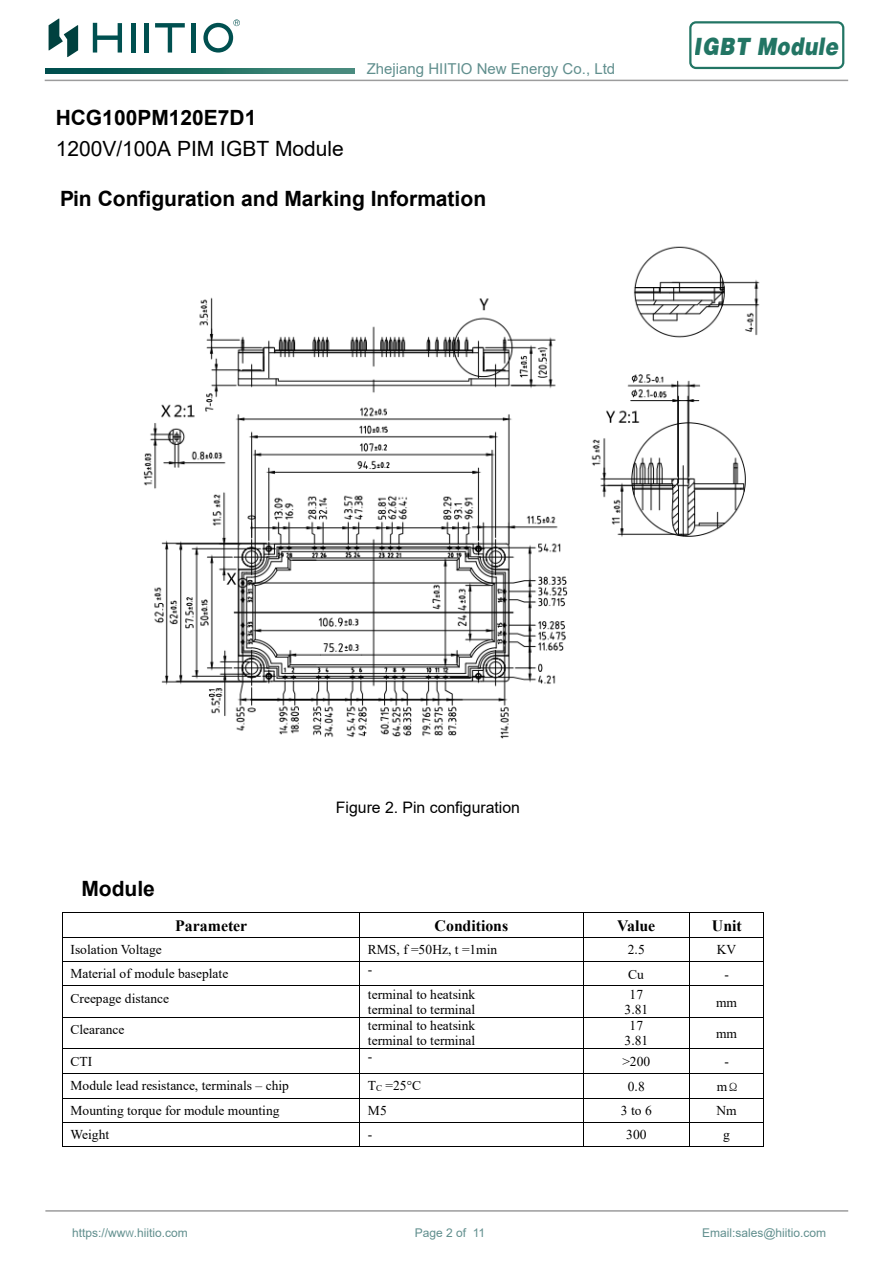
<style>
.page{position:relative;width:893px;height:1263px;background:#fff}
.page>*{position:absolute;margin:0;border:0;box-sizing:border-box;transform-origin:0 0}
.t1{font:24px "HGF9 X CNKI";color:#227564;scale:.86 1}
.t2{font:700 21px "Arial";color:#000}
.t3{font:21px "Arial";color:#000}
.t4{font:700 15.9px "Times New Roman";color:#000}
.t5{font:15.9px "Arial";color:#000}
.t6{font:15px "Arial";color:#618f8e}
.t7{font:13.5px/15.3px "Times New Roman";color:#000}
.t8{font:12px "Arial";color:#618f8e}
.s1{font-size:9px}
.s2{font-family:"Adobe Song Std";font-weight:300;font-size:12px}
</style>
<div class="page">
<hr style="left:63px;top:912px;width:296px;height:1px;background:#000">
<hr style="left:360px;top:912px;width:223px;height:1px;background:#000">
<hr style="left:583px;top:912px;width:106px;height:1px;background:#000">
<hr style="left:690px;top:912px;width:73px;height:1px;background:#000">
<hr style="left:63px;top:937px;width:296px;height:1px;background:#000">
<hr style="left:360px;top:937px;width:223px;height:1px;background:#000">
<hr style="left:583px;top:937px;width:106px;height:1px;background:#000">
<hr style="left:690px;top:937px;width:73px;height:1px;background:#000">
<hr style="left:63px;top:961px;width:296px;height:1px;background:#000">
<hr style="left:360px;top:961px;width:223px;height:1px;background:#000">
<hr style="left:583px;top:961px;width:106px;height:1px;background:#000">
<hr style="left:690px;top:961px;width:73px;height:1px;background:#000">
<svg style="left:62px;top:912px;width:1px;height:74px"></svg>
<hr style="left:63px;top:986px;width:296px;height:1px;background:#000">
<svg style="left:359px;top:912px;width:1px;height:74px"></svg>
<hr style="left:360px;top:986px;width:223px;height:1px;background:#000">
<svg style="left:583px;top:913px;width:1px;height:73px"></svg>
<hr style="left:583px;top:986px;width:106px;height:1px;background:#000">
<svg style="left:689px;top:912px;width:1px;height:74px"></svg>
<hr style="left:690px;top:986px;width:73px;height:1px;background:#000">
<svg style="left:763px;top:912px;width:1px;height:74px"></svg>
<hr style="left:62px;top:986px;width:1px;height:31px;background:#000">
<hr style="left:359px;top:986px;width:1px;height:31px;background:#000">
<hr style="left:583px;top:986px;width:1px;height:31px;background:#000">
<hr style="left:689px;top:986px;width:1px;height:31px;background:#000">
<hr style="left:763px;top:986px;width:1px;height:31px;background:#000">
<hr style="left:63px;top:1017px;width:296px;height:1px;background:#000">
<hr style="left:360px;top:1017px;width:223px;height:1px;background:#000">
<hr style="left:583px;top:1017px;width:106px;height:1px;background:#000">
<hr style="left:690px;top:1017px;width:73px;height:1px;background:#000">
<hr style="left:62px;top:1018px;width:1px;height:30px;background:#000">
<hr style="left:359px;top:1018px;width:1px;height:30px;background:#000">
<hr style="left:583px;top:1018px;width:1px;height:30px;background:#000">
<hr style="left:689px;top:1018px;width:1px;height:30px;background:#000">
<hr style="left:763px;top:1018px;width:1px;height:30px;background:#000">
<hr style="left:63px;top:1048px;width:296px;height:1px;background:#000">
<hr style="left:360px;top:1048px;width:223px;height:1px;background:#000">
<hr style="left:583px;top:1048px;width:106px;height:1px;background:#000">
<hr style="left:690px;top:1048px;width:73px;height:1px;background:#000">
<hr style="left:63px;top:1073px;width:296px;height:1px;background:#000">
<hr style="left:360px;top:1073px;width:223px;height:1px;background:#000">
<hr style="left:583px;top:1073px;width:106px;height:1px;background:#000">
<hr style="left:690px;top:1073px;width:73px;height:1px;background:#000">
<hr style="left:63px;top:1098px;width:296px;height:1px;background:#000">
<hr style="left:360px;top:1098px;width:223px;height:1px;background:#000">
<hr style="left:583px;top:1098px;width:106px;height:1px;background:#000">
<hr style="left:690px;top:1098px;width:73px;height:1px;background:#000">
<hr style="left:63px;top:1122px;width:296px;height:1px;background:#000">
<hr style="left:360px;top:1122px;width:223px;height:1px;background:#000">
<hr style="left:583px;top:1122px;width:106px;height:1px;background:#000">
<hr style="left:690px;top:1122px;width:73px;height:1px;background:#000">
<svg style="left:62px;top:1048px;width:1px;height:99px"></svg>
<hr style="left:63px;top:1146px;width:296px;height:1px;background:#000">
<svg style="left:359px;top:1048px;width:1px;height:99px"></svg>
<hr style="left:360px;top:1146px;width:223px;height:1px;background:#000">
<svg style="left:583px;top:1049px;width:1px;height:97px"></svg>
<hr style="left:583px;top:1146px;width:106px;height:1px;background:#000">
<svg style="left:689px;top:1048px;width:1px;height:99px"></svg>
<hr style="left:690px;top:1146px;width:73px;height:1px;background:#000">
<svg style="left:763px;top:1048px;width:1px;height:99px"></svg>
<img style="left:143px;top:246px;width:617px;height:493px">
<svg style="left:46px;top:68px;width:308px;height:6px"></svg>
<hr style="left:45px;top:1210px;width:803px;height:2px;background:#9c9c9d">
<hr style="left:45px;top:80px;width:803px;height:1px;background:#9c9c9d">
<div style="left:689px;top:21px;width:155px;height:48px;border:2px solid #227564;border-radius:6px"></div>
<hr style="left:192px;top:23px;width:4px;height:30px;background:#005050">
<hr style="left:131px;top:23px;width:4px;height:30px;background:#005050">
<svg style="left:93px;top:23px;width:29px;height:30px"></svg>
<div style="left:144px;top:23px;width:5px;height:30px;background:#005050"></div>
<svg style="left:155px;top:23px;width:30px;height:30px"></svg>
<svg style="left:203px;top:19px;width:37px;height:34px"></svg>
<svg style="left:49px;top:19px;width:29px;height:38px"></svg>
<h2 class="t2" style="left:56px;top:103px;width:202px">HCG100PM120E7D1</h2>
<h2 class="t3" style="left:56px;top:134px;width:290px">1200V/100A PIM IGBT Module</h2>
<p class="t6" style="left:367px;top:58px;width:250px">Zhejiang HIITIO New Energy Co., Ltd</p>
<h2 class="t2" style="left:60px;top:184px;width:427px">Pin Configuration and Marking Information</h2>
<h1 class="t1" style="left:694px;top:28px;width:169px">IGBT Module</h1>
<h2 class="t2" style="left:81px;top:874px;width:75px">Module</h2>
<p class="t5" style="left:336px;top:796px;width:186px">Figure 2. Pin configuration</p>
<p class="t4" style="left:175px;top:914px;width:73px">Parameter</p>
<p class="t4" style="left:435px;top:914px;width:75px">Conditions</p>
<p class="t4" style="left:617px;top:914px;width:40px">Value</p>
<p class="t4" style="left:712px;top:914px;width:31px">Unit</p>
<p class="t7" style="left:71px;top:941px;width:93px">Isolation Voltage</p>
<p class="t7" style="left:368px;top:941px;width:131px">RMS, f =50Hz, t =1min</p>
<p class="t7" style="left:628px;top:941px;width:19px">2.5</p>
<p class="t7" style="left:717px;top:941px;width:21px">KV</p>
<p class="t7" style="left:71px;top:966px;width:159px">Material of module baseplate</p>
<p class="t7" style="left:368px;top:961px;width:6px">-</p>
<p class="t7" style="left:628px;top:966px;width:17px">Cu</p>
<p class="t7" style="left:724px;top:966px;width:6px">-</p>
<p class="t7" style="left:71px;top:990px;width:100px">Creepage distance</p>
<p class="t7" style="left:368px;top:986px;width:109px">terminal to heatsink terminal to terminal</p>
<p class="t7" style="left:625px;top:986px;width:25px;text-align:center">17<br>3.81</p>
<p class="t7" style="left:716px;top:994px;width:22px">mm</p>
<p class="t7" style="left:71px;top:1022px;width:55px">Clearance</p>
<p class="t7" style="left:368px;top:1017px;width:109px">terminal to heatsink terminal to terminal</p>
<p class="t7" style="left:625px;top:1017px;width:25px;text-align:center">17<br>3.81</p>
<p class="t7" style="left:716px;top:1025px;width:22px">mm</p>
<p class="t7" style="left:71px;top:1053px;width:23px">CTI</p>
<p class="t7" style="left:368px;top:1049px;width:6px">-</p>
<p class="t7" style="left:622px;top:1053px;width:29px">&gt;200</p>
<p class="t7" style="left:724px;top:1053px;width:6px">-</p>
<p class="t7" style="left:71px;top:1078px;width:220px">Module lead resistance, terminals – chip</p>
<p class="t7" style="left:368px;top:1078px;width:55px">T<span class="s1">C</span> =25°C</p>
<p class="t7" style="left:628px;top:1078px;width:19px">0.8</p>
<p class="t7" style="left:717px;top:1078px;width:24px">m<span class="s2">Ω</span></p>
<p class="t7" style="left:71px;top:1102px;width:210px">Mounting torque for module mounting</p>
<p class="t7" style="left:368px;top:1102px;width:20px">M5</p>
<p class="t7" style="left:621px;top:1102px;width:32px">3to6</p>
<p class="t7" style="left:716px;top:1102px;width:22px">Nm</p>
<p class="t7" style="left:71px;top:1127px;width:40px">Weight</p>
<p class="t7" style="left:368px;top:1127px;width:6px">-</p>
<p class="t7" style="left:626px;top:1127px;width:22px">300</p>
<p class="t7" style="left:723px;top:1127px;width:8px">g</p>
<p class="t8" style="left:72px;top:1225px;width:117px">https://ww<span class="s1">W</span>.hiitio.com</p>
<p class="t8" style="left:415px;top:1225px;width:72px">Page 2 of 11</p>
<p class="t8" style="left:702px;top:1225px;width:126px">Email:sales@hiitio.com</p>
</div>
